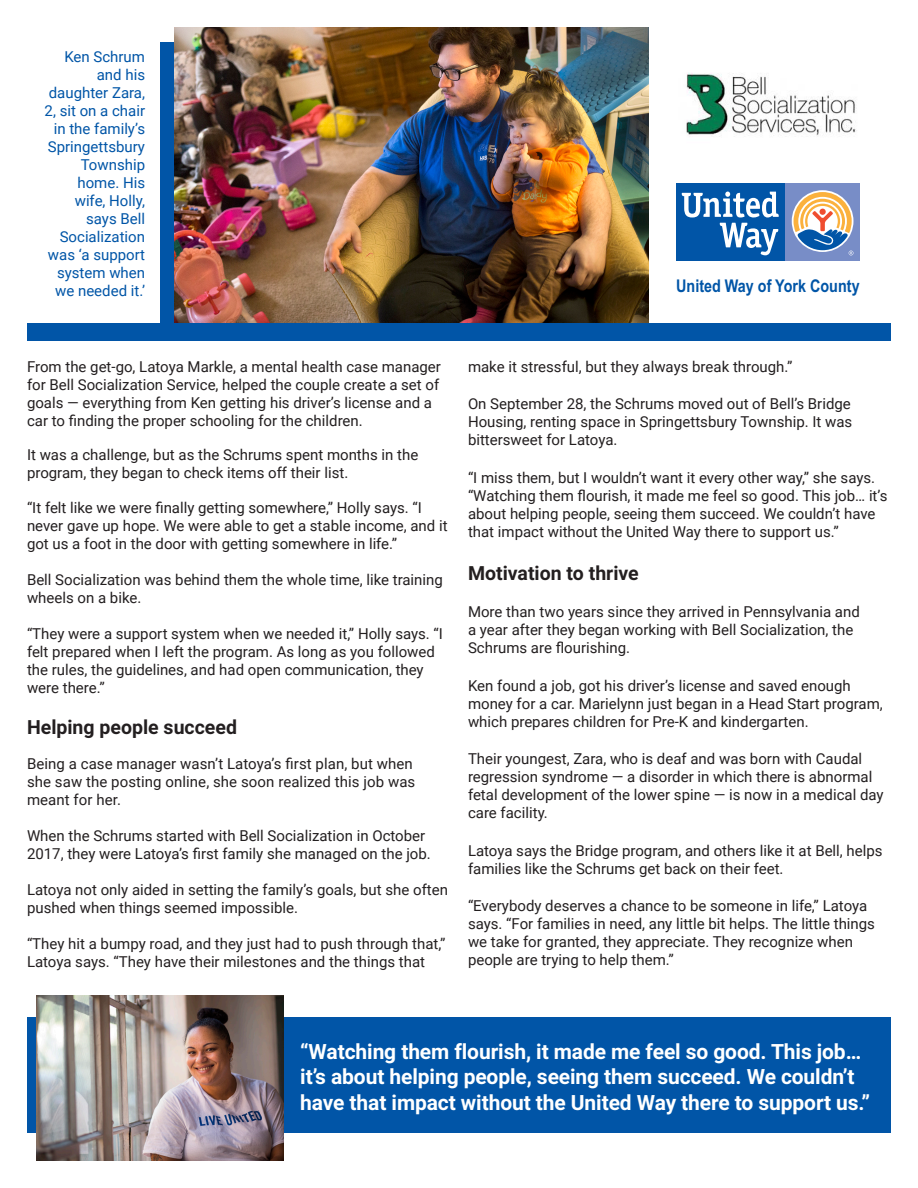
<style>
.page{position:relative;width:918px;height:1188px;background:#fff}
.page>*{position:absolute;margin:0;border:0;box-sizing:border-box;transform-origin:0 0}
.t1{font:700 21px/25.2px "Roboto";letter-spacing:-.005em;color:#fff}
.t2{font:700 19.5px "Roboto";color:#231f20}
.t3{font:700 17.55px "Arial Narrow";color:#0155a7}
.t4{font:15px/18px "Roboto";color:#231f20}
.t5{font:15px/18px "Roboto";color:#0155a7;text-align:right}
</style>
<div class="page">
<div style="left:27px;top:1017px;width:864px;height:116px;background:#0155a7"></div>
<img style="left:686px;top:72px;width:171px;height:65px">
<svg style="left:676px;top:260px;width:184px;height:1px"></svg>
<div style="left:785px;top:183px;width:75px;height:77px;background:#788dc7"></div>
<div style="left:676px;top:183px;width:109px;height:77px;background:#0155a7"></div>
<svg style="left:682px;top:192px;width:97px;height:63px"></svg>
<svg style="left:794px;top:192px;width:59px;height:63px"></svg>
<img style="left:36px;top:996px;width:247px;height:164px">
<div style="left:160px;top:42px;width:475px;height:298px;background:#0155a7"></div>
<img style="left:174px;top:27px;width:475px;height:296px">
<div style="left:27px;top:323px;width:864px;height:17px;background:#0155a7"></div>
<p class="t5" style="left:45px;top:47px;width:102px">Ken Schrum and his daughter Zara,<br>2, sit on a chair in the family’s<br>Springettsbury<br>Township home. His wife, Holly, says Bell<br>Socialization was ‘a support system when we needed it.’</p>
<p class="t3" style="left:676px;top:272px;width:185px">United Way of York County</p>
<p class="t4" style="left:27px;top:357px;width:415px">From the get-go, Latoya Markle, a mental health case manager for Bell Socialization Service, helped the couple create a set of goals — everything from Ken getting his driver’s license and a car to finding the proper schooling for the children.</p>
<p class="t4" style="left:27px;top:445px;width:393px">It was a challenge, but as the Schrums spent months in the program, they began to check items off their list.</p>
<p class="t4" style="left:27px;top:498px;width:422px">“It felt like we were finally getting somewhere,” Holly says. “I never gave up hope. We were able to get a stable income, and it got us a foot in the door with getting somewhere in life.”</p>
<p class="t4" style="left:27px;top:570px;width:417px">Bell Socialization was behind them the whole time, like training wheels on a bike.</p>
<p class="t4" style="left:27px;top:624px;width:418px">“They were a support system when we needed it,” Holly says. “I felt prepared when I left the program. As long as you followed the rules, the guidelines, and had open communication, they were there.”</p>
<p class="t2" style="left:27px;top:714px;width:211px">Helping people succeed</p>
<p class="t4" style="left:27px;top:754px;width:390px">Being a case manager wasn’t Latoya’s first plan, but when she saw the posting online, she soon realized this job was meant for her.</p>
<p class="t4" style="left:27px;top:826px;width:405px">When the Schrums started with Bell Socialization in October<br>2017, they were Latoya’s first family she managed on the job.</p>
<p class="t4" style="left:27px;top:880px;width:423px">Latoya not only aided in setting the family’s goals, but she often pushed when things seemed impossible.</p>
<p class="t4" style="left:27px;top:934px;width:420px">“They hit a bumpy road, and they just had to push through that,”<br>Latoya says. “They have their milestones and the things that</p>
<p class="t4" style="left:468px;top:357px;width:326px">make it stressful, but they always break through.”</p>
<p class="t4" style="left:468px;top:394px;width:386px;text-align:justify">On September 28, the Schrums moved out of Bell’s Bridge Housing, renting space in Springettsbury Township. It was bittersweet for Latoya.</p>
<p class="t4" style="left:468px;top:468px;width:421px">“I miss them, but I wouldn’t want it every other way,” she says. “Watching them flourish, it made me feel so good. This job… it’s about helping people, seeing them succeed. We couldn’t have that impact without the United Way there to support us.”</p>
<p class="t2" style="left:468px;top:559px;width:172px">Motivation to thrive</p>
<p class="t4" style="left:468px;top:602px;width:393px">More than two years since they arrived in Pennsylvania and a year after they began working with Bell Socialization, the<br>Schrums are flourishing.</p>
<p class="t4" style="left:468px;top:676px;width:416px">Ken found a job, got his driver’s license and saved enough money for a car. Marielynn just began in a Head Start program, which prepares children for Pre-K and kindergarten.</p>
<p class="t4" style="left:468px;top:749px;width:417px">Their youngest, Zara, who is deaf and was born with Caudal regression syndrome — a disorder in which there is abnormal fetal development of the lower spine — is now in a medical day care facility.</p>
<p class="t4" style="left:468px;top:841px;width:416px">Latoya says the Bridge program, and others like it at Bell, helps families like the Schrums get back on their feet.</p>
<p class="t4" style="left:468px;top:896px;width:409px">“Everybody deserves a chance to be someone in life,” Latoya says. “For families in need, any little bit helps. The little things we take for granted, they appreciate. They recognize when people are trying to help them.”</p>
<p class="t1" style="left:300px;top:1038px;width:571px">“Watching them flourish, it made me feel so good. This job… it’s about helping people, seeing them succeed. We couldn’t have that impact without the United Way there to support us.”</p>
</div>
